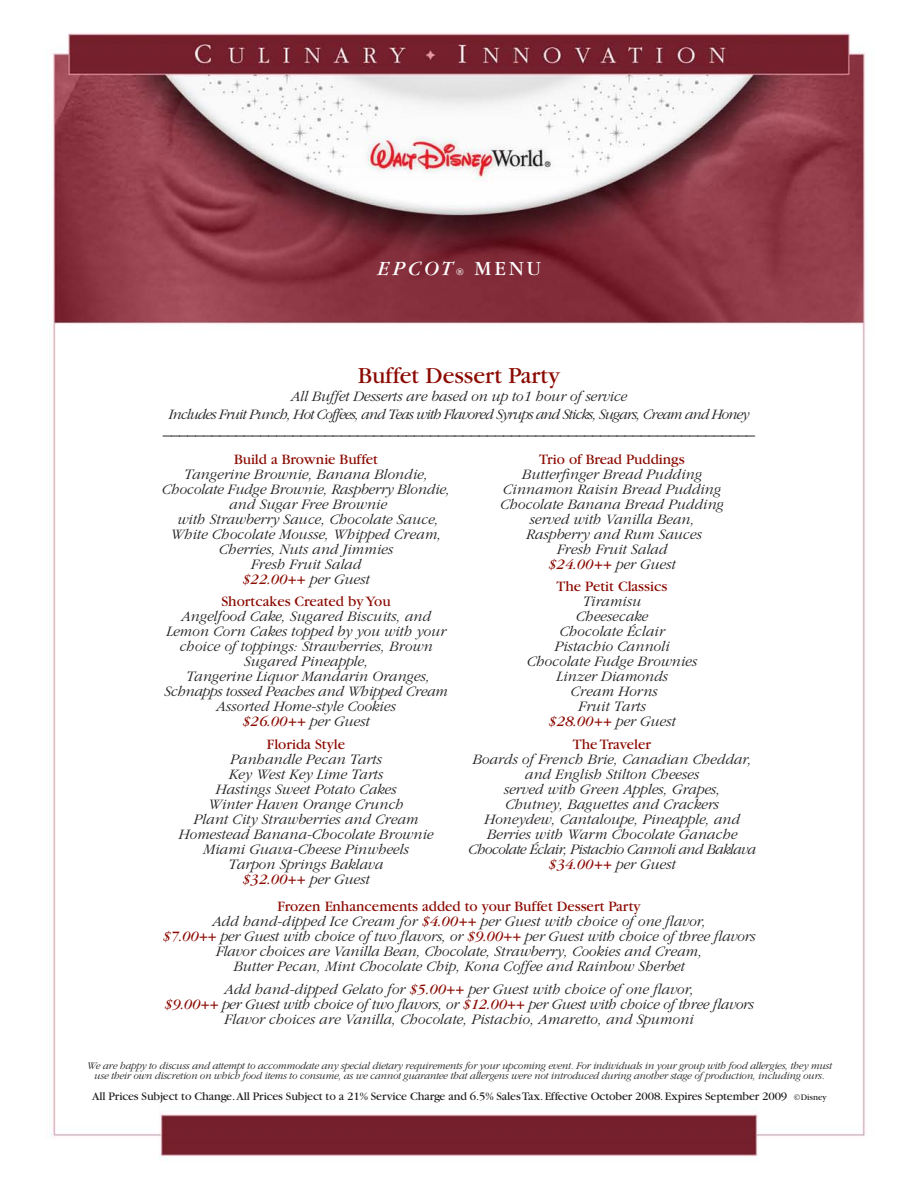
<style>
.page{position:relative;width:918px;height:1188px;background:#fff}
.page>*{position:absolute;margin:0;border:0;box-sizing:border-box;transform-origin:0 0}
.t1{font:24px "Garamond";color:#8b0a02}
.t2{font:italic 21px "Garamond";letter-spacing:.15em;color:#fff}
.t3{font:18px "Goudy";color:#231f20}
.t4{font:italic 300 15px/15px "Garamond";color:#231f20;text-align:center}
.t5{font:italic 300 15px/15px "Garamond";letter-spacing:-.02em;color:#231f20;text-align:center}
.t6{font:15px "Garamond";color:#8b0a02}
.t7{font:italic 15px "Garamond";color:#8b0a02}
.t8{font:italic 300 15px "Garamond";letter-spacing:-.06em;color:#231f20}
.t9{font:italic 300 15px "Garamond";letter-spacing:-.04em;color:#231f20}
.t10{font:12px "Garamond";letter-spacing:-.01em;color:#231f20}
.t11{font:italic 300 10.5px/10.5px "Garamond";letter-spacing:-.02em;color:#231f20;text-align:center}
.s1{font-size:10.5px}
.s2{font-style:normal}
.s3{font-weight:300;color:#231f20}
.s4{font-weight:400;color:#8b0a02}
.s5{font-size:9px}
</style>
<div class="page">
<img style="left:50px;top:32px;width:815px;height:1128px">
<h2 class="t2" style="left:378px;top:258px;width:165px">EPCOT <span class="s1">®</span> <span class="s2">menu</span></h2>
<p class="t1" style="left:358px;top:363px;width:203px">Buffet Dessert Party</p>
<p class="t4" style="left:291px;top:389px;width:338px">All Buffet Desserts are based on up to1 hour of service</p>
<p class="t8" style="left:169px;top:406px;width:582px">Includes Fruit Punch, Hot Coffees, and Teas with Flavored Syrups and Sticks, Sugars, Cream and Honey</p>
<p class="t3" style="left:163px;top:416px;width:594px">_________________________________________________________________________</p>
<p class="t6" style="left:234px;top:451px;width:145px">Build a Brownie Buffet</p>
<p class="t4" style="left:184px;top:467px;width:245px">Tangerine Brownie, Banana Blondie,</p>
<p class="t4" style="left:162px;top:482px;width:290px">Chocolate Fudge Brownie, Raspberry Blondie,</p>
<p class="t4" style="left:229px;top:497px;width:159px">and Sugar Free Brownie</p>
<p class="t4" style="left:177px;top:512px;width:263px">with Strawberry Sauce, Chocolate Sauce,</p>
<p class="t4" style="left:171px;top:527px;width:272px">White Chocolate Mousse, Whipped Cream,</p>
<p class="t4" style="left:219px;top:542px;width:176px">Cherries, Nuts and Jimmies</p>
<p class="t4" style="left:251px;top:557px;width:112px">Fresh Fruit Salad</p>
<p class="t7" style="left:242px;top:572px;width:129px">$22.00++ <span class="s3">per Guest</span></p>
<p class="t6" style="left:221px;top:594px;width:171px">Shortcakes Created by You</p>
<p class="t4" style="left:166px;top:610px;width:281px">Angelfood Cake, Sugared Biscuits, and Lemon Corn Cakes topped by you with your choice of toppings: Strawberries, Brown Sugared Pineapple,</p>
<p class="t5" style="left:164px;top:670px;width:285px">Tangerine Liquor Mandarin Oranges,<br>Schnapps tossed Peaches and Whipped Cream</p>
<p class="t4" style="left:216px;top:700px;width:181px">Assorted Home-style Cookies</p>
<p class="t7" style="left:242px;top:714px;width:129px">$26.00++ <span class="s3">per Guest</span></p>
<p class="t6" style="left:267px;top:736px;width:80px">Florida Style</p>
<p class="t4" style="left:230px;top:752px;width:153px">Panhandle Pecan Tarts</p>
<p class="t4" style="left:229px;top:767px;width:156px">Key West Key Lime Tarts</p>
<p class="t4" style="left:216px;top:782px;width:182px">Hastings Sweet Potato Cakes</p>
<p class="t4" style="left:208px;top:797px;width:197px">Winter Haven Orange Crunch</p>
<p class="t4" style="left:194px;top:812px;width:226px">Plant City Strawberries and Cream</p>
<p class="t4" style="left:179px;top:827px;width:256px">Homestead Banana-Chocolate Brownie</p>
<p class="t4" style="left:203px;top:842px;width:207px">Miami Guava-Cheese Pinwheels</p>
<p class="t4" style="left:229px;top:857px;width:156px">Tarpon Springs Baklava</p>
<p class="t7" style="left:242px;top:872px;width:129px">$32.00++ <span class="s3">per Guest</span></p>
<p class="t6" style="left:539px;top:451px;width:147px">Trio of Bread Puddings</p>
<p class="t4" style="left:522px;top:467px;width:181px">Butterfinger Bread Pudding</p>
<p class="t4" style="left:503px;top:482px;width:220px">Cinnamon Raisin Bread Pudding</p>
<p class="t4" style="left:500px;top:497px;width:225px">Chocolate Banana Bread Pudding</p>
<p class="t4" style="left:529px;top:512px;width:167px">served with Vanilla Bean,</p>
<p class="t4" style="left:526px;top:527px;width:177px">Raspberry and Rum Sauces</p>
<p class="t4" style="left:557px;top:542px;width:112px">Fresh Fruit Salad</p>
<p class="t7" style="left:548px;top:557px;width:129px">$24.00++ <span class="s3">per Guest</span></p>
<p class="t6" style="left:557px;top:579px;width:112px">The Petit Classics</p>
<p class="t4" style="left:583px;top:595px;width:60px">Tiramisu</p>
<p class="t4" style="left:576px;top:610px;width:74px">Cheesecake</p>
<p class="t4" style="left:559px;top:625px;width:107px">Chocolate Éclair</p>
<p class="t4" style="left:554px;top:640px;width:117px">Pistachio Cannoli</p>
<p class="t4" style="left:527px;top:655px;width:172px">Chocolate Fudge Brownies</p>
<p class="t4" style="left:556px;top:670px;width:113px">Linzer Diamonds</p>
<p class="t4" style="left:571px;top:685px;width:89px">Cream Horns</p>
<p class="t4" style="left:578px;top:700px;width:69px">Fruit Tarts</p>
<p class="t7" style="left:548px;top:714px;width:129px">$28.00++ <span class="s3">per Guest</span></p>
<p class="t6" style="left:573px;top:736px;width:80px">The Traveler</p>
<p class="t4" style="left:472px;top:752px;width:281px">Boards of French Brie, Canadian Cheddar,</p>
<p class="t4" style="left:525px;top:767px;width:176px">and English Stilton Cheeses</p>
<p class="t4" style="left:504px;top:782px;width:218px">served with Green Apples, Grapes,</p>
<p class="t4" style="left:505px;top:797px;width:215px">Chutney, Baguettes and Crackers</p>
<p class="t4" style="left:484px;top:812px;width:257px">Honeydew, Cantaloupe, Pineapple, and</p>
<p class="t4" style="left:487px;top:827px;width:252px">Berries with Warm Chocolate Ganache</p>
<p class="t9" style="left:468px;top:841px;width:289px">Chocolate Éclair, Pistachio Cannoli and Baklava</p>
<p class="t7" style="left:548px;top:857px;width:129px">$34.00++ <span class="s3">per Guest</span></p>
<p class="t6" style="left:277px;top:899px;width:365px">Frozen Enhancements added to your Buffet Dessert Party</p>
<p class="t4" style="left:212px;top:914px;width:495px">Add hand-dipped Ice Cream for <span class="s4">$4.00++</span> per Guest with choice of one flavor,</p>
<p class="t4" style="left:163px;top:929px;width:595px"><span class="s4">$7.00++</span> per Guest with choice of two flavors, or <span class="s4">$9.00++</span> per Guest with choice of three flavors</p>
<p class="t4" style="left:216px;top:944px;width:488px">Flavor choices are Vanilla Bean, Chocolate, Strawberry, Cookies and Cream,</p>
<p class="t4" style="left:233px;top:959px;width:453px">Butter Pecan, Mint Chocolate Chip, Kona Coffee and Rainbow Sherbet</p>
<p class="t4" style="left:224px;top:982px;width:471px">Add hand-dipped Gelato for <span class="s4">$5.00++</span> per Guest with choice of one flavor,</p>
<p class="t5" style="left:164px;top:997px;width:591px"><span class="s4">$9.00++</span> per Guest with choice of two flavors, or <span class="s4">$12.00++</span> per Guest with choice of three flavors</p>
<p class="t4" style="left:224px;top:1012px;width:471px">Flavor choices are Vanilla, Chocolate, Pistachio, Amaretto, and Spumoni</p>
<p class="t11" style="left:87px;top:1060px;width:747px">We are happy to discuss and attempt to accommodate any special dietary requirements for your upcoming event. For individuals in your group with food allergies, they must use their own discretion on which food items to consume, as we cannot guarantee that allergens were not introduced during another stage of production, including ours.</p>
<p class="t10" style="left:92px;top:1090px;width:736px">All Prices Subject to Change. All Prices Subject to a 21% Service Charge and 6.5% Sales Tax. Effective October 2008. Expires September 2009 <span class="s5">©Disney</span></p>
</div>
